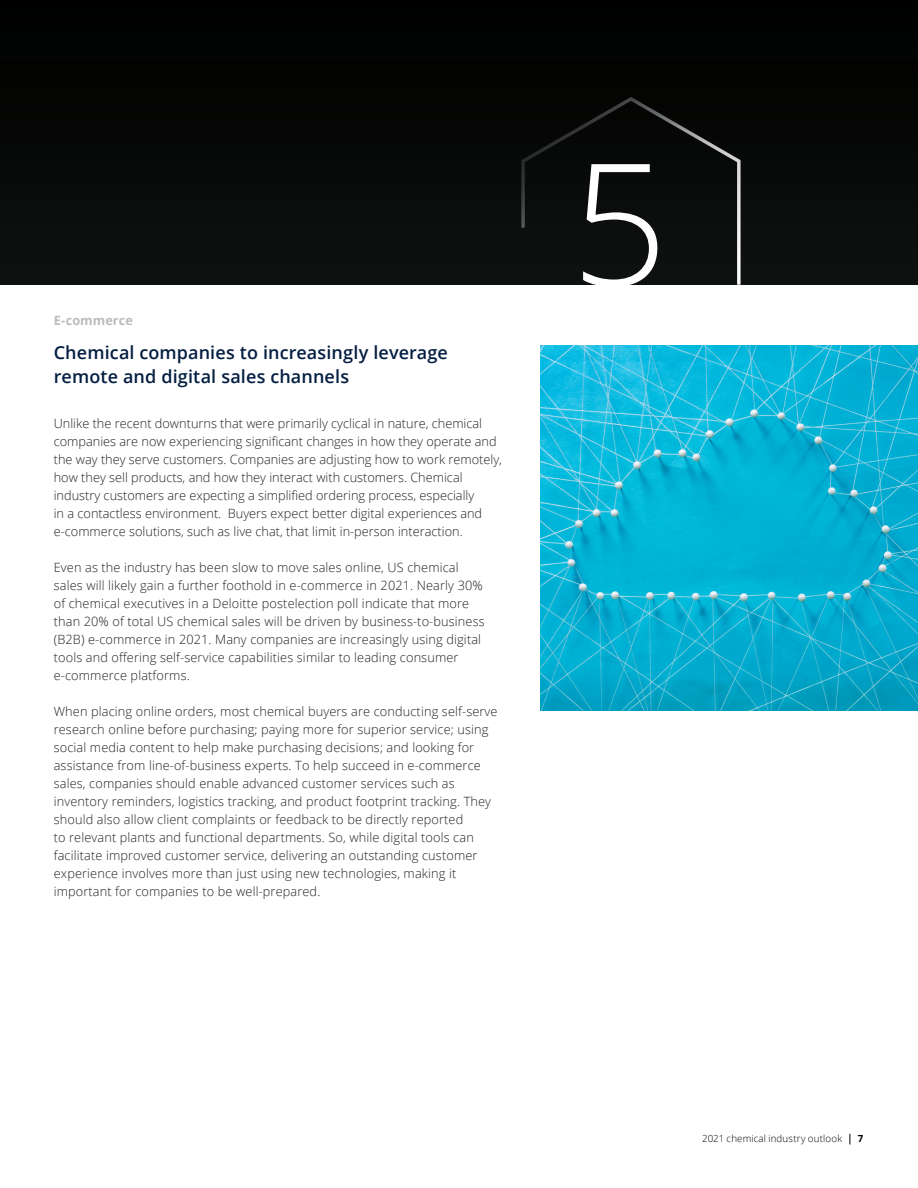
<style>
.page{position:relative;width:918px;height:1188px;background:#fff}
.page>*{position:absolute;margin:0;border:0;box-sizing:border-box;transform-origin:0 0}
.t1{font:300 169.5px "Open Sans";color:#fff}
.Introduction__14_18p{font:600 18px/24px "Open Sans";letter-spacing:.005em;color:#041e42}
.t2{font:300 12.75px/18px "Open Sans";letter-spacing:.01em;color:#231f20}
.Introduction__14_18p-2{font:700 12.75px "Open Sans";color:#bbbcbc}
.Introduction__14_18p-3{font:300 9.75px "Open Sans";letter-spacing:.015em;color:#000}
.Introduction__14_18p-4{font:700 9.75px "Open Sans";color:#000}
</style>
<div class="page">
<div style="left:0;top:0;width:918px;height:285px;background:#050605"></div>
<img style="left:540px;top:346px;width:378px;height:365px">
<svg style="left:521px;top:97px;width:220px;height:188px"></svg>
<p class="Introduction__14_18p-2" style="left:54px;top:311px;width:81px">E-commerce</p>
<p class="Introduction__14_18p" style="left:54px;top:340px;width:396px">Chemical companies to increasingly leverage remote and digital sales channels</p>
<p class="t2" style="left:54px;top:414px;width:450px">Unlike the recent downturns that were primarily cyclical in nature, chemical companies are now experiencing significant changes in how they operate and the way they serve customers. Companies are adjusting how to work remotely, how they sell products, and how they interact with customers. Chemical industry customers are expecting a simplified ordering process, especially<br>in a contactless environment. Buyers expect better digital experiences and e-commerce solutions, such as live chat, that limit in-person interaction.</p>
<p class="t2" style="left:54px;top:558px;width:433px">Even as the industry has been slow to move sales online, US chemical sales will likely gain a further foothold in e-commerce in 2021. Nearly 30% of chemical executives in a Deloitte postelection poll indicate that more than 20% of total US chemical sales will be driven by business-to-business (B2B) e-commerce in 2021. Many companies are increasingly using digital tools and offering self-service capabilities similar to leading consumer e-commerce platforms.</p>
<p class="t2" style="left:54px;top:702px;width:445px">When placing online orders, most chemical buyers are conducting self-serve research online before purchasing; paying more for superior service; using social media content to help make purchasing decisions; and looking for assistance from line-of-business experts. To help succeed in e-commerce sales, companies should enable advanced customer services such as inventory reminders, logistics tracking, and product footprint tracking. They should also allow client complaints or feedback to be directly reported<br>to relevant plants and functional departments. So, while digital tools can facilitate improved customer service, delivering an outstanding customer experience involves more than just using new technologies, making it important for companies to be well-prepared.</p>
<p class="t1" style="left:571px;top:108px;width:98px">5</p>
<p class="Introduction__14_18p-3" style="left:702px;top:1132px;width:141px">2021 chemical industry outlook</p>
<p class="Introduction__14_18p-4" style="left:858px;top:1132px;width:7px">7</p>
</div>
